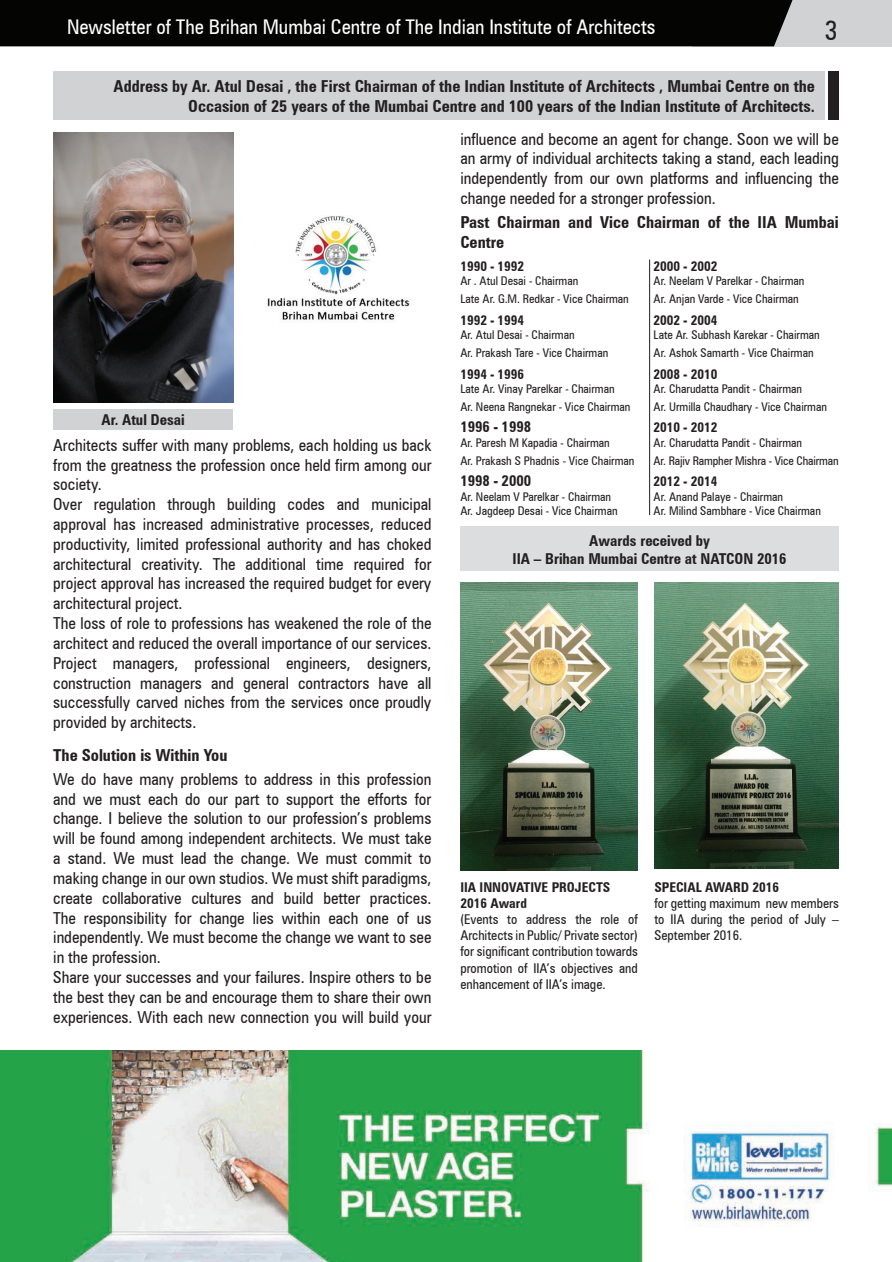
<style>
.page{position:relative;width:892px;height:1262px;background:#fff}
.page>*{position:absolute;margin:0;border:0;box-sizing:border-box;transform-origin:0 0}
.t1{font:condensed 27px "Zurich BT";color:#231f20}
.t2{font:condensed 20.25px "Zurich BT";color:#fff}
.t3{font:condensed 16.5px/19.8px "Zurich BT";color:#231f20}
.t4{font:700 condensed 16.5px/19.8px "Zurich BT";color:#231f20;text-align:right}
.t5{font:700 condensed 15px/18px "Zurich BT";color:#231f20;text-align:center}
.t6{font:condensed 13.5px/16.2px "Zurich BT";color:#231f20;text-align:justify}
.t7{font:700 condensed 13.5px/16.2px "Zurich BT";color:#231f20}
.t8{font:condensed 12px/18px "Zurich BT";color:#231f20}
</style>
<div class="page">
<div style="left:692px;top:0;width:199px;height:46px;background:#d1d2d4"></div>
<div style="left:53px;top:71px;width:771px;height:49px;background:#d1d2d4"></div>
<div style="left:828px;top:71px;width:10px;height:49px;background:#231f20"></div>
<img style="left:0;top:1050px;width:891px;height:211px">
<img style="left:460px;top:582px;width:177px;height:287px">
<img style="left:654px;top:582px;width:184px;height:286px">
<img style="left:53px;top:132px;width:180px;height:270px">
<div style="left:53px;top:409px;width:180px;height:21px;background:#d1d2d4"></div>
<img style="left:267px;top:216px;width:143px;height:104px">
<hr style="left:649px;top:259px;width:1px;height:256px;background:#231f20">
<div style="left:460px;top:526px;width:378px;height:44px;background:#dcdddf"></div>
<div style="left:0;top:0;width:792px;height:46px;background:#040503"></div>
<p class="t2" style="left:67px;top:15px;width:589px">Newsletter of The Brihan Mumbai Centre of The Indian Institute of Architects</p>
<h1 class="t1" style="left:824px;top:13px;width:14px">3</h1>
<p class="t4" style="left:113px;top:76px;width:702px">Address by Ar. Atul Desai , the First Chairman of the Indian Institute of Architects , Mumbai Centre on the<br>Occasion of 25 years of the Mumbai Centre and 100 years of the Indian Institute of Architects.</p>
<p class="t5" style="left:101px;top:411px;width:85px">Ar. Atul Desai</p>
<p class="t3" style="left:53px;top:435px;width:379px">Architects suffer with many problems, each holding us back from the greatness the profession once held firm among our society.<br>Over regulation through building codes and municipal approval has increased administrative processes, reduced productivity, limited professional authority and has choked architectural creativity. The additional time required for project approval has increased the required budget for every architectural project.<br>The loss of role to professions has weakened the role of the architect and reduced the overall importance of our services.<br>Project managers, professional engineers, designers, construction managers and general contractors have all successfully carved niches from the services once proudly provided by architects.</p>
<p class="t4" style="left:53px;top:744px;width:176px">The Solution is Within You</p>
<p class="t3" style="left:53px;top:768px;width:379px">We do have many problems to address in this profession and we must each do our part to support the efforts for change. I believe the solution to our profession’s problems will be found among independent architects. We must take a stand. We must lead the change. We must commit to making change in our own studios. We must shift paradigms, create collaborative cultures and build better practices.<br>The responsibility for change lies within each one of us independently. We must become the change we want to see in the profession.<br>Share your successes and your failures. Inspire others to be the best they can be and encourage them to share their own experiences. With each new connection you will build your</p>
<p class="t3" style="left:460px;top:129px;width:380px;text-align:justify">influence and become an agent for change. Soon we will be an army of individual architects taking a stand, each leading independently from our own platforms and influencing the change needed for a stronger profession.</p>
<p class="t4" style="left:460px;top:212px;width:380px;text-align:left">Past Chairman and Vice Chairman of the IIA Mumbai<br>Centre</p>
<p class="t7" style="left:460px;top:258px;width:65px">1990 - 1992</p>
<p class="t8" style="left:460px;top:272px;width:170px">Ar . Atul Desai - Chairman<br>Late Ar. G.M. Redkar - Vice Chairman</p>
<p class="t7" style="left:460px;top:312px;width:65px">1992 - 1994</p>
<p class="t8" style="left:460px;top:326px;width:149px">Ar. Atul Desai - Chairman<br>Ar. Prakash Tare - Vice Chairman</p>
<p class="t7" style="left:460px;top:365px;width:65px">1994 - 1996</p>
<p class="t8" style="left:460px;top:379px;width:171px">Late Ar. Vinay Parelkar - Chairman<br>Ar. Neena Rangnekar - Vice Chairman</p>
<p class="t5" style="left:460px;top:418px;width:72px">1996 - 1998</p>
<p class="t8" style="left:460px;top:433px;width:175px">Ar. Paresh M Kapadia - Chairman<br>Ar. Prakash S Phadnis - Vice Chairman</p>
<p class="t5" style="left:460px;top:472px;width:72px">1998 - 2000</p>
<p class="t8" style="left:460px;top:489px;width:159px;line-height:14.4px">Ar. Neelam V Parelkar - Chairman<br>Ar. Jagdeep Desai - Vice Chairman</p>
<p class="t7" style="left:653px;top:258px;width:65px">2000 - 2002</p>
<p class="t8" style="left:653px;top:272px;width:152px">Ar. Neelam V Parelkar - Chairman<br>Ar. Anjan Varde - Vice Chairman</p>
<p class="t7" style="left:653px;top:312px;width:65px">2002 - 2004</p>
<p class="t8" style="left:653px;top:326px;width:167px">Late Ar. Subhash Karekar - Chairman<br>Ar. Ashok Samarth - Vice Chairman</p>
<p class="t7" style="left:653px;top:365px;width:65px">2008 - 2010</p>
<p class="t8" style="left:653px;top:379px;width:175px">Ar. Charudatta Pandit - Chairman<br>Ar. Urmilla Chaudhary - Vice Chairman</p>
<p class="t7" style="left:653px;top:419px;width:65px">2010 - 2012</p>
<p class="t8" style="left:653px;top:433px;width:186px">Ar. Charudatta Pandit - Chairman<br>Ar. Rajiv Rampher Mishra - Vice Chairman</p>
<p class="t7" style="left:653px;top:473px;width:65px">2012 - 2014</p>
<p class="t8" style="left:653px;top:489px;width:169px;line-height:14.4px">Ar. Anand Palaye - Chairman<br>Ar. Milind Sambhare - Vice Chairman</p>
<p class="t5" style="left:512px;top:531px;width:275px">Awards received by<br>IIA – Brihan Mumbai Centre at NATCON 2016</p>
<p class="t7" style="left:460px;top:878px;width:151px">IIA INNOVATIVE PROJECTS<br>2016 Award</p>
<p class="t6" style="left:460px;top:910px;width:179px">(Events to address the role of Architects in Public/ Private sector) for significant contribution towards promotion of IIA’s objectives and enhancement of IIA’s image.</p>
<p class="t7" style="left:654px;top:878px;width:126px">SPECIAL AWARD 2016</p>
<p class="t6" style="left:654px;top:894px;width:186px">for getting maximum new members to IIA during the period of July – September 2016.</p>
</div>
